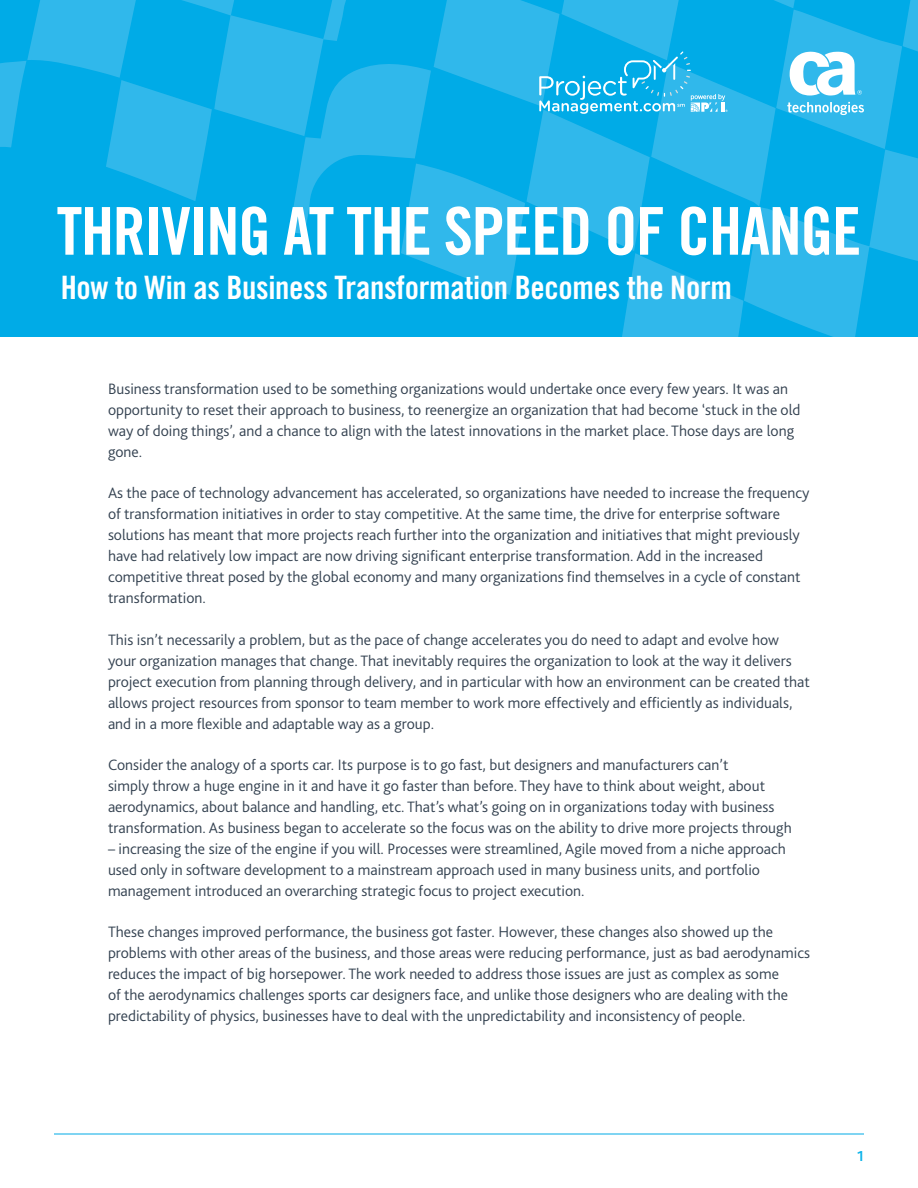
<style>
.page{position:relative;width:918px;height:1188px;background:#fff}
.page>*{position:absolute;margin:0;border:0;box-sizing:border-box;transform-origin:0 0}
.Chapter{font:66px "Trade Gothic LT Std Bd Cn 20";letter-spacing:-.02em;color:#fff}
.Title-Small{font:32.25px "Trade Gothic LT Std Bd Cn 20";letter-spacing:-.01em;color:#fff}
.Body{font:300 15.75px/21px "Bliss 2";color:#334150}
.Body-2{font:700 15px "Bliss 2";color:#0eb4ea}
</style>
<div class="page">
<hr style="left:54px;top:1134px;width:810px;height:1px;background:#00abe7">
<svg style="left:0;top:0;width:918px;height:337px;background:#15b0e8"></svg>
<p class="Chapter" style="left:57px;top:191px;width:806px">THRIVING AT THE SPEED OF CHANGE</p>
<p class="Title-Small" style="left:61px;top:268px;width:673px">How to Win as Business Transformation Becomes the Norm</p>
<p class="Body" style="left:108px;top:378px;width:694px">Business transformation used to be something organizations would undertake once every few years. It was an opportunity to reset their approach to business, to reenergize an organization that had become ‘stuck in the old way of doing things’, and a chance to align with the latest innovations in the market place. Those days are long gone.</p>
<p class="Body" style="left:108px;top:482px;width:703px">As the pace of technology advancement has accelerated, so organizations have needed to increase the frequency of transformation initiatives in order to stay competitive. At the same time, the drive for enterprise software solutions has meant that more projects reach further into the organization and initiatives that might previously have had relatively low impact are now driving significant enterprise transformation. Add in the increased competitive threat posed by the global economy and many organizations find themselves in a cycle of constant transformation.</p>
<p class="Body" style="left:108px;top:629px;width:703px">This isn’t necessarily a problem, but as the pace of change accelerates you do need to adapt and evolve how your organization manages that change. That inevitably requires the organization to look at the way it delivers project execution from planning through delivery, and in particular with how an environment can be created that allows project resources from sponsor to team member to work more effectively and efficiently as individuals, and in a more flexible and adaptable way as a group.</p>
<p class="Body" style="left:108px;top:754px;width:685px">Consider the analogy of a sports car. Its purpose is to go fast, but designers and manufacturers can’t<br>simply throw a huge engine in it and have it go faster than before. They have to think about weight, about aerodynamics, about balance and handling, etc. That’s what’s going on in organizations today with business transformation. As business began to accelerate so the focus was on the ability to drive more projects through</p>
<p class="Body" style="left:108px;top:838px;width:679px">– increasing the size of the engine if you will. Processes were streamlined, Agile moved from a niche approach used only in software development to a mainstream approach used in many business units, and portfolio management introduced an overarching strategic focus to project execution.</p>
<p class="Body" style="left:108px;top:921px;width:704px">These changes improved performance, the business got faster. However, these changes also showed up the problems with other areas of the business, and those areas were reducing performance, just as bad aerodynamics reduces the impact of big horsepower. The work needed to address those issues are just as complex as some<br>of the aerodynamics challenges sports car designers face, and unlike those designers who are dealing with the predictability of physics, businesses have to deal with the unpredictability and inconsistency of people.</p>
<p class="Body-2" style="left:857px;top:1147px;width:8px">1</p>
</div>
